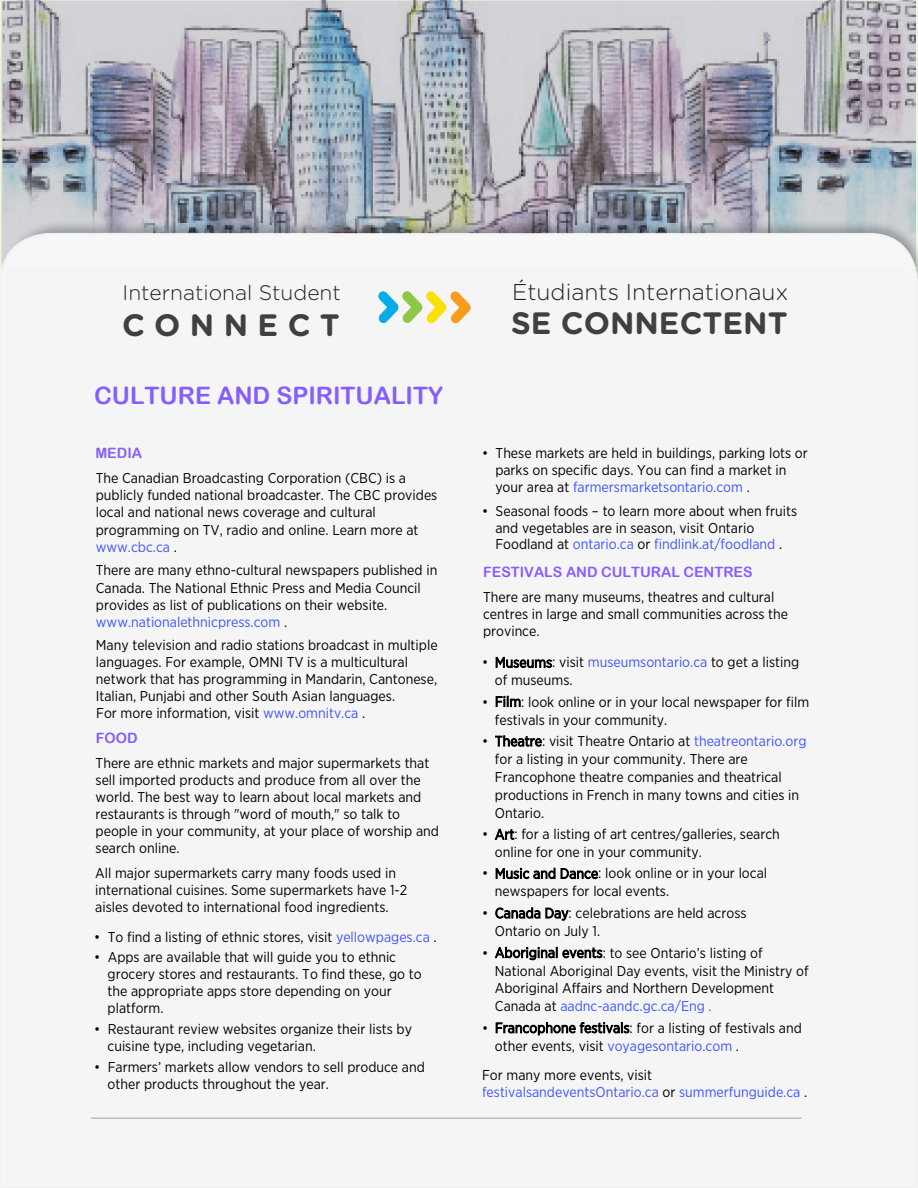
<style>
.page{position:relative;width:918px;height:1188px;background:#fff}
.page>*{position:absolute;margin:0;border:0;box-sizing:border-box;transform-origin:0 0}
.t1{font:700 30.9px "Gotham Rounded";color:#404040}
.t2{font:700 30.9px "Gotham Rounded";letter-spacing:.305em;color:#404040}
.t3{font:24px "Arial Rounded MT Bold";color:#865eff}
.t4{font:300 22.8px "Gotham Rounded";color:#231f20}
.t5{font:300 21px "Gotham Rounded";color:#231f20}
.t6{font:14.25px/17.1px "Gotham Narrow";color:#000}
.t7{font:14.25px/17.1px "Gotham Narrow";color:#4055ff}
.t8{font:14.25px "Arial Rounded MT Bold";color:#865eff}
.s1{color:#4055ff}
.s2{color:#000}
</style>
<div class="page">
<img style="left:0;top:0;width:916px;height:266px">
<hr style="left:91px;top:1118px;width:710px;height:1px;background:#939598">
<svg style="left:378px;top:291px;width:93px;height:32px"></svg>
<h3 class="t5" style="left:123px;top:279px;width:220px">International Student</h3>
<h1 class="t2" style="left:122px;top:302px;width:219px">CONNECT</h1>
<h2 class="t3" style="left:94px;top:381px;width:351px">CULTURE AND SPIRITUALITY</h2>
<p class="t8" style="left:95px;top:445px;width:48px">MEDIA</p>
<p class="t6" style="left:96px;top:469px;width:343px">The Canadian Broadcasting Corporation (CBC) is a publicly funded national broadcaster. The CBC provides local and national news coverage and cultural programming on TV, radio and online. Learn more at <span class="s1">www.cbc.ca</span> .</p>
<p class="t6" style="left:96px;top:562px;width:343px">There are many ethno-cultural newspapers published in Canada. The National Ethnic Press and Media Council provides as list of publications on their website. <span class="s1">www.nationalethnicpress.com</span> .</p>
<p class="t6" style="left:96px;top:636px;width:343px">Many television and radio stations broadcast in multiple languages. For example, OMNI TV is a multicultural network that has programming in Mandarin, Cantonese, Italian, Punjabi and other South Asian languages.<br>For more information, visit <span class="s1">www.omnitv.ca</span> .</p>
<p class="t8" style="left:96px;top:729px;width:43px">FOOD</p>
<p class="t6" style="left:96px;top:754px;width:345px">There are ethnic markets and major supermarkets that sell imported products and produce from all over the world. The best way to learn about local markets and restaurants is through "word of mouth," so talk to people in your community, at your place of worship and search online.</p>
<p class="t6" style="left:95px;top:864px;width:314px">All major supermarkets carry many foods used in international cuisines. Some supermarkets have 1-2 aisles devoted to international food ingredients.</p>
<p class="t6" style="left:94px;top:928px;width:344px">• To find a listing of ethnic stores, visit <span class="s1">yellowpages.ca</span> .</p>
<p class="t6" style="left:108px;top:948px;width:316px;text-indent:-13px">• Apps are available that will guide you to ethnic grocery stores and restaurants. To find these, go to the appropriate apps store depending on your platform.</p>
<p class="t6" style="left:108px;top:1020px;width:306px;text-indent:-13px">• Restaurant review websites organize their lists by cuisine type, including vegetarian.</p>
<p class="t6" style="left:108px;top:1058px;width:319px;text-indent:-13px">• Farmers’ markets allow vendors to sell produce and other products throughout the year.</p>
<h3 class="t4" style="left:512px;top:277px;width:278px">Étudiants Internationaux</h3>
<h1 class="t1" style="left:511px;top:301px;width:278px">SE CONNECTENT</h1>
<p class="t6" style="left:495px;top:445px;width:314px;text-indent:-13px">• These markets are held in buildings, parking lots or parks on specific days. You can find a market in your area at <span class="s1">farmersmarketsontario.com</span> .</p>
<p class="t6" style="left:495px;top:502px;width:303px;text-indent:-13px">• Seasonal foods – to learn more about when fruits and vegetables are in season, visit Ontario<br>Foodland at <span class="s1">ontario.ca</span> or <span class="s1">findlink.at/foodland</span> .</p>
<p class="t8" style="left:483px;top:564px;width:271px">FESTIVALS AND CULTURAL CENTRES</p>
<p class="t6" style="left:483px;top:588px;width:307px">There are many museums, theatres and cultural centres in large and small communities across the province.</p>
<p class="t6" style="left:495px;top:653px;width:306px;line-height:17.7px;text-indent:-13px">• Museums: visit <span class="s1">museumsontario.ca</span> to get a listing of museums.</p>
<p class="t6" style="left:495px;top:692px;width:316px;line-height:18px;text-indent:-13px">• Film: look online or in your local newspaper for film festivals in your community.</p>
<p class="t6" style="left:495px;top:732px;width:313px;line-height:18px;text-indent:-13px">• Theatre: visit Theatre Ontario at <span class="s1">theatreontario.org </span>for a listing in your community. There are Francophone theatre companies and theatrical productions in French in many towns and cities in Ontario.</p>
<p class="t6" style="left:495px;top:825px;width:287px;line-height:17.7px;text-indent:-13px">• Art: for a listing of art centres/galleries, search online for one in your community.</p>
<p class="t6" style="left:495px;top:864px;width:274px;line-height:18px;text-indent:-13px">• Music and Dance: look online or in your local newspapers for local events.</p>
<p class="t6" style="left:495px;top:904px;width:253px;line-height:18.1px;text-indent:-13px">• Canada Day: celebrations are held across<br>Ontario on July 1.</p>
<p class="t6" style="left:495px;top:943px;width:315px;line-height:17.9px;text-indent:-13px">• Aboriginal events: to see Ontario’s listing of National Aboriginal Day events, visit the Ministry of Aboriginal Affairs and Northern Development Canada at <span class="s1">aadnc-aandc.gc.ca/Eng .</span></p>
<p class="t6" style="left:495px;top:1019px;width:309px;line-height:18px;text-indent:-13px">• Francophone festivals: for a listing of festivals and other events, visit <span class="s1">voyagesontario.com</span> .</p>
<p class="t7" style="left:482px;top:1066px;width:327px"><span class="s2">For many more events, visit </span>festivalsandeventsOntario.ca <span class="s2">or</span> summerfunguide.ca <span class="s2">.</span></p>
</div>
